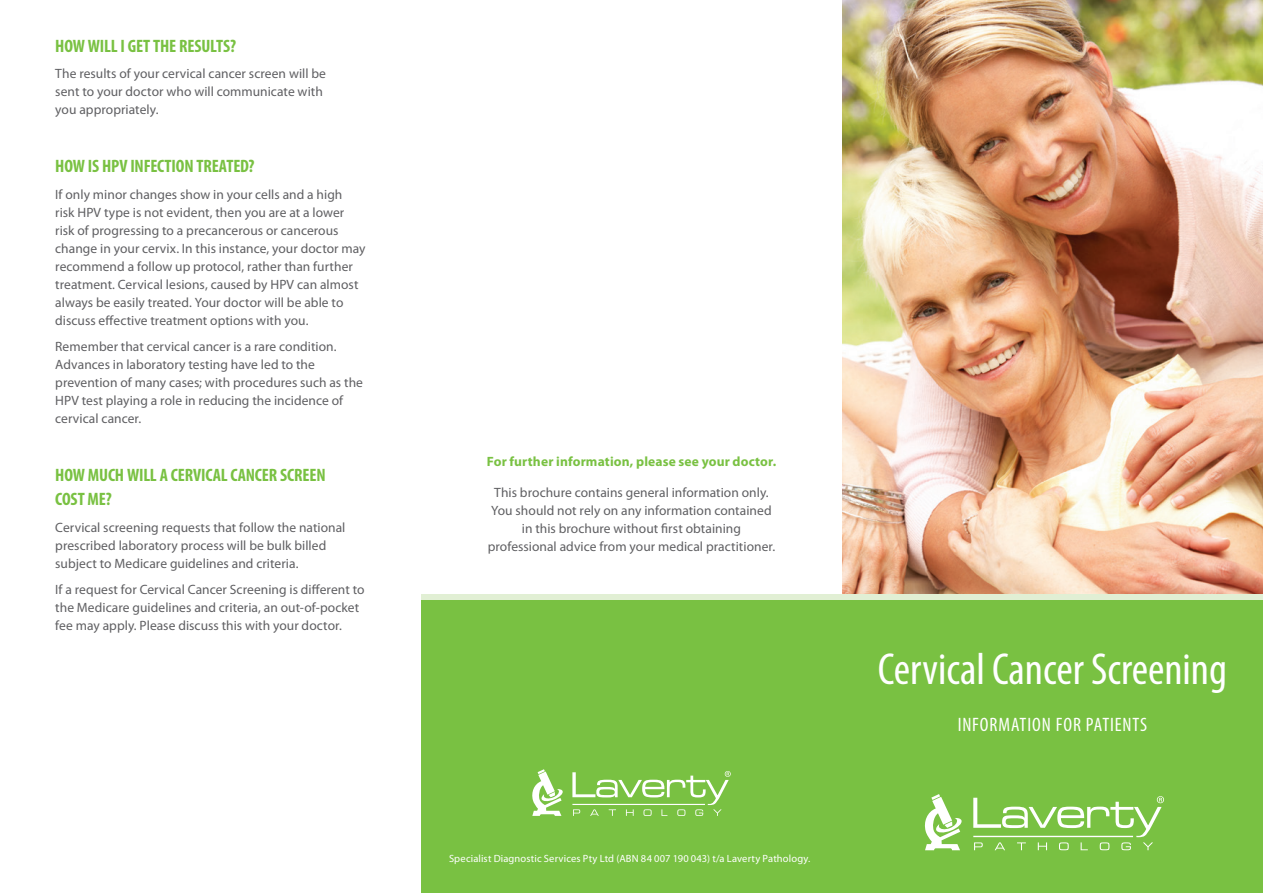
<style>
.page{position:relative;width:1263px;height:893px;background:#fff}
.page>*{position:absolute;margin:0;border:0;box-sizing:border-box;transform-origin:0 0}
.t1{font:condensed 45px "Myriad Pro";color:#fff}
.t2{font:condensed 19.5px "Myriad Pro";letter-spacing:.045em;color:#fff}
.t3{font:700 condensed 18px/24px "Myriad Pro";letter-spacing:-.01em;color:#79c142}
.t4{font:13.5px/18px "Myriad Pro";letter-spacing:.005em;color:#5f5f62}
.t5{font:700 13.5px "Myriad Pro";letter-spacing:.01em;color:#79c142}
.t6{font:10.5px "Myriad Pro";letter-spacing:.015em;color:#fff}
</style>
<div class="page">
<img style="left:842px;top:0;width:421px;height:594px">
<div style="left:421px;top:595px;width:842px;height:298px;background:#79c142"></div>
<svg style="left:925px;top:794px;width:37px;height:56px"></svg>
<svg style="left:973px;top:796px;width:191px;height:54px"></svg>
<svg style="left:532px;top:769px;width:31px;height:47px"></svg>
<svg style="left:572px;top:771px;width:159px;height:45px"></svg>
<div style="left:421px;top:594px;width:842px;height:6px;background:#e1efd4"></div>
<p class="t3" style="left:55px;top:33px;width:182px">HOW WILL I GET THE RESULTS?</p>
<p class="t4" style="left:55px;top:65px;width:272px">The results of your cervical cancer screen will be sent to your doctor who will communicate with you appropriately.</p>
<p class="t3" style="left:55px;top:154px;width:201px">HOW IS HPV INFECTION TREATED?</p>
<p class="t4" style="left:55px;top:185px;width:312px">If only minor changes show in your cells and a high<br>risk HPV type is not evident, then you are at a lower risk of progressing to a precancerous or cancerous change in your cervix. In this instance, your doctor may recommend a follow up protocol, rather than further treatment. Cervical lesions, caused by HPV can almost always be easily treated. Your doctor will be able to discuss effective treatment options with you.</p>
<p class="t4" style="left:55px;top:338px;width:309px">Remember that cervical cancer is a rare condition.<br>Advances in laboratory testing have led to the prevention of many cases; with procedures such as the HPV test playing a role in reducing the incidence of cervical cancer.</p>
<p class="t3" style="left:55px;top:463px;width:272px">HOW MUCH WILL A CERVICAL CANCER SCREEN<br>COST ME?</p>
<p class="t4" style="left:55px;top:518px;width:292px">Cervical screening requests that follow the national prescribed laboratory process will be bulk billed subject to Medicare guidelines and criteria.</p>
<p class="t4" style="left:55px;top:581px;width:311px">If a request for Cervical Cancer Screening is different to the Medicare guidelines and criteria, an out-of-pocket fee may apply. Please discuss this with your doctor.</p>
<p class="t5" style="left:487px;top:453px;width:291px">For further information, please see your doctor.</p>
<p class="t4" style="left:488px;top:483px;width:289px;text-align:center">This brochure contains general information only.<br>You should not rely on any information contained in this brochure without first obtaining professional advice from your medical practitioner.</p>
<p class="t6" style="left:449px;top:852px;width:363px">Specialist Diagnostic Services Pty Ltd (ABN 84 007 190 043) t/a Laverty Pathology.</p>
<p class="t1" style="left:878px;top:642px;width:351px">Cervical Cancer Screening</p>
<p class="t2" style="left:958px;top:713px;width:191px">INFORMATION FOR PATIENTS</p>
</div>
